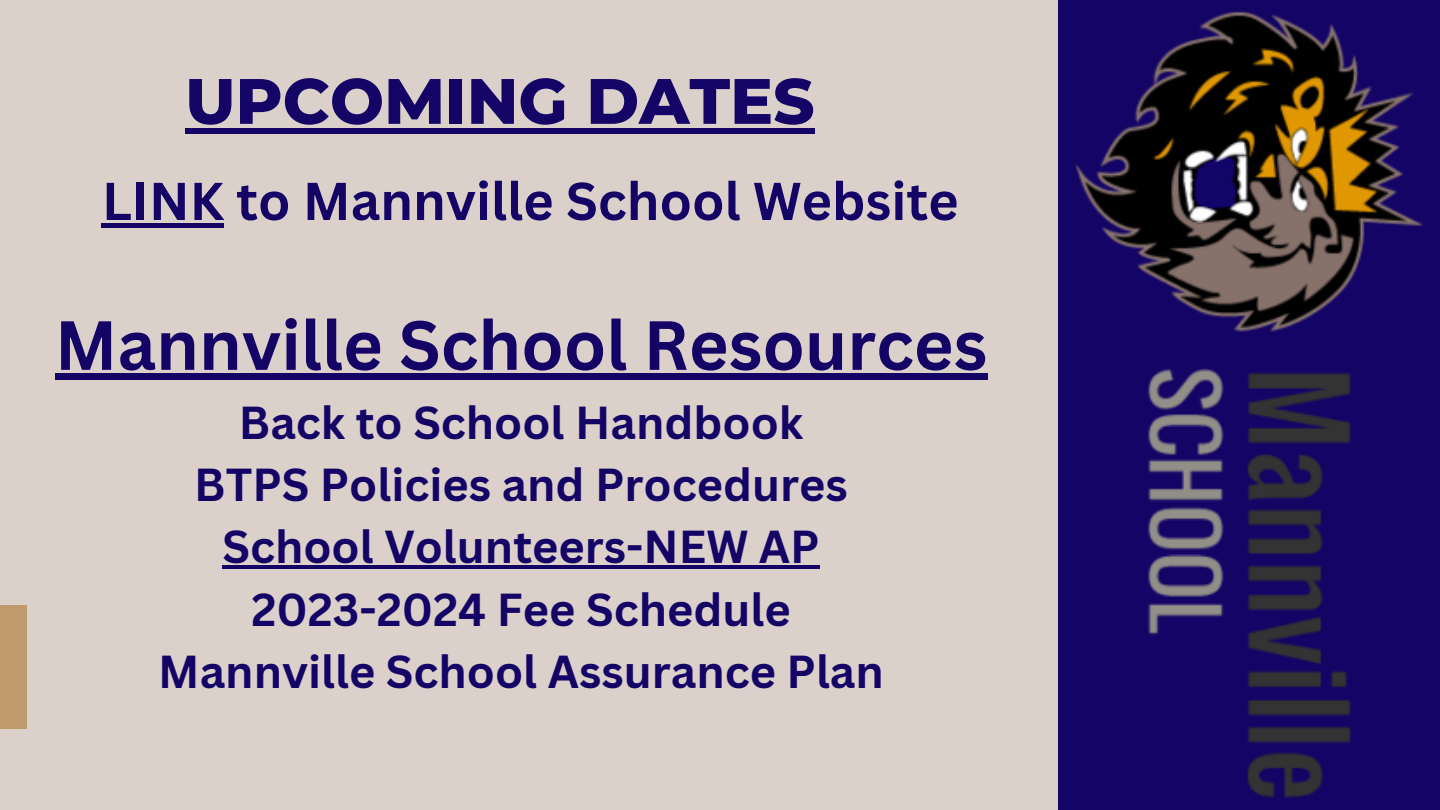
<style>
.page{position:relative;width:1440px;height:810px;background:#dbd0ca}
.page>*{position:absolute;margin:0;border:0;box-sizing:border-box;transform-origin:0 0}
.t1{font:700 68px "Canva Sans";color:#130466}
.t2{font:800 64px "Montserrat";color:#130466}
.t3{font:700 52px "Canva Sans";color:#130466}
.t4{font:700 45px "Canva Sans";color:#130466}
</style>
<div class="page">
<div style="left:1059px;top:0;width:381px;height:810px;background:#130466"></div>
<div style="left:0;top:606px;width:26px;height:123px;background:#be9a6d"></div>
<img style="left:1077px;top:11px;width:345px;height:787px">
<div style="left:185px;top:128px;width:630px;height:6px;background:#130466"></div>
<hr style="left:102px;top:223px;width:122px;height:4px;background:#130466">
<div style="left:55px;top:374px;width:932px;height:6px;background:#130466"></div>
<hr style="left:223px;top:566px;width:597px;height:3px;background:#130466">
<p class="t2" style="left:185px;top:62px;width:631px">UPCOMING DATES</p>
<p class="t3" style="left:102px;top:164px;width:858px">LINK to Mannville School Website</p>
<p class="t1" style="left:55px;top:297px;width:934px">Mannville School Resources</p>
<p class="t4" style="left:239px;top:391px;width:566px">Back to School Handbook</p>
<p class="t4" style="left:194px;top:453px;width:655px">BTPS Policies and Procedures</p>
<p class="t4" style="left:223px;top:515px;width:599px">School Volunteers-NEW AP</p>
<p class="t4" style="left:251px;top:578px;width:541px">2023-2024 Fee Schedule</p>
<p class="t4" style="left:158px;top:640px;width:727px">Mannville School Assurance Plan</p>
</div>
